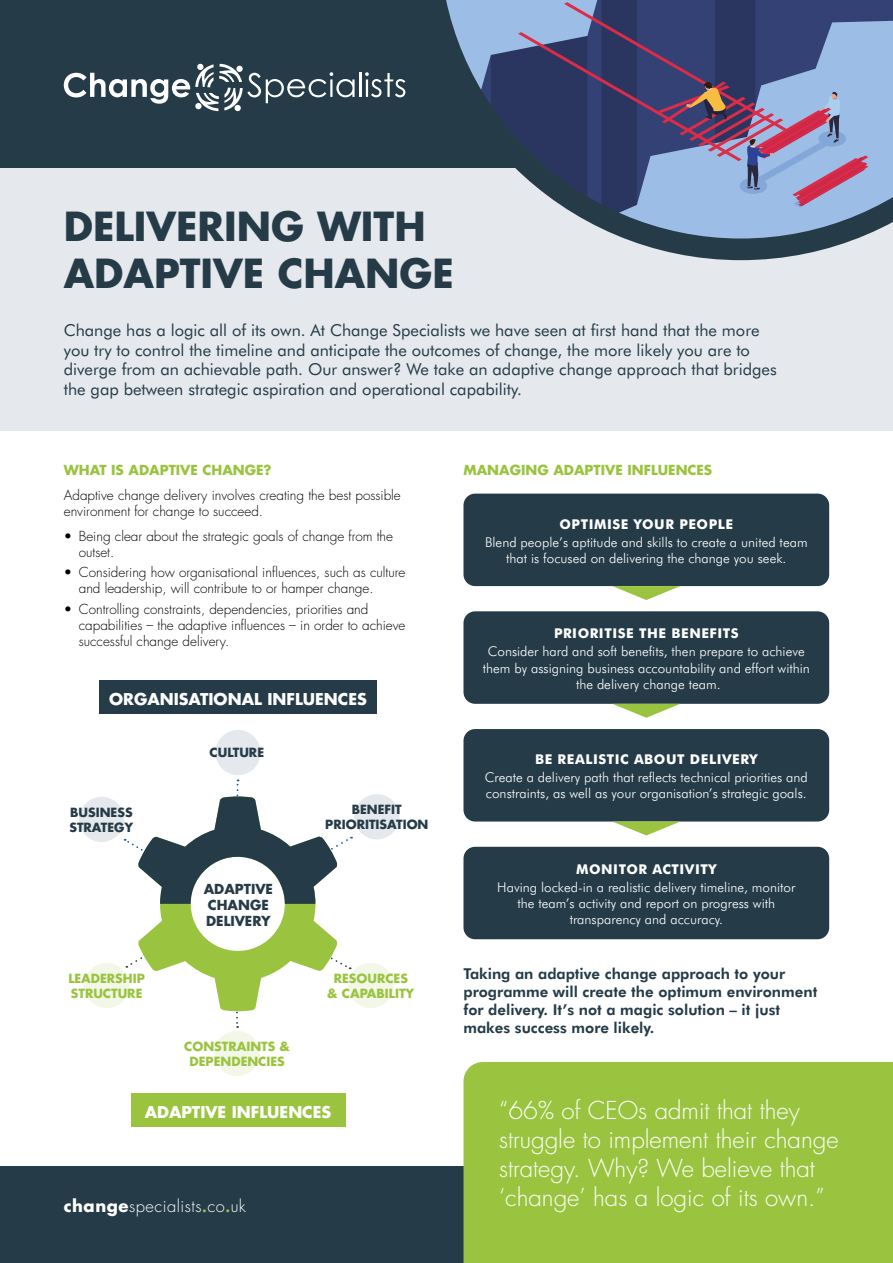
<style>
.page{position:relative;width:893px;height:1263px;background:#fff}
.page>*{position:absolute;margin:0;border:0;box-sizing:border-box;transform-origin:0 0}
.t1{font:700 39px/46.8px "Futura CE";color:#253c48}
.t2{font:300 24px/28.8px "Futura LT";color:#fff}
.t3{font:16.5px/19.8px "Futura BT";color:#253c48}
.t4{font:300 16.5px "Futura LT";letter-spacing:.03em;color:#fff}
.t5{font:700 15.9px "Futura LT";color:#fff}
.t6{font:800 15px/18px "Futura BT";color:#253c48}
.t7{font:300 13.5px/16.2px "Futura BT";color:#fff;text-align:center}
.t8{font:300 13.5px/16.2px "Futura LT";color:#000}
.t9{font:700 13.5px "Futura BT";letter-spacing:.04em;color:#fff}
.t10{font:700 13.5px "Futura LT";color:#9ac43f}
.t11{font:700 13.5px/16.2px "Futura LT";color:#253c48}
.t12{font:700 12.3px/14.9px "Futura LT";color:#9ac43f;text-align:center}
.t13{font:700 12.3px/14.9px "Futura LT";color:#253c48}
.s1{font-weight:700}
.s2{font-weight:800;color:#9ac43f}
</style>
<div class="page">
<div style="left:0;top:0;width:893px;height:168px;background:#253c48"></div>
<svg style="left:64px;top:64px;width:291px;height:47px"></svg>
<hr style="left:359px;top:73px;width:2px;height:24px;background:#fff">
<svg style="left:365px;top:72px;width:40px;height:25px"></svg>
<div style="left:0;top:168px;width:893px;height:262px;background:#e5e8ec"></div>
<svg style="left:446px;top:0;width:447px;height:260px"></svg>
<div style="left:0;top:1166px;width:893px;height:97px;background:#253c48"></div>
<div style="left:354px;top:794px;width:45px;height:45px;background:#e5e8ec;border-radius:50%"></div>
<div style="left:79px;top:797px;width:45px;height:45px;background:#e5e8ec;border-radius:50%"></div>
<div style="left:84px;top:963px;width:45px;height:45px;background:#f2f7e7;border-radius:50%"></div>
<div style="left:348px;top:963px;width:45px;height:45px;background:#f2f7e7;border-radius:50%"></div>
<div style="left:215px;top:1031px;width:45px;height:45px;background:#f2f7e7;border-radius:50%"></div>
<div style="left:215px;top:730px;width:46px;height:45px;background:#e5e8ec;border-radius:50%"></div>
<div style="left:99px;top:680px;width:278px;height:34px;background:#253c48"></div>
<div style="left:131px;top:1093px;width:214px;height:34px;background:#9ac43f"></div>
<svg style="left:124px;top:779px;width:228px;height:249px"></svg>
<div style="left:463px;top:494px;width:366px;height:92px;background:#253c48;border-radius:12px"></div>
<div style="left:463px;top:611px;width:366px;height:93px;background:#253c48;border-radius:12px"></div>
<div style="left:463px;top:729px;width:366px;height:92px;background:#253c48;border-radius:12px"></div>
<div style="left:463px;top:847px;width:366px;height:92px;background:#253c48;border-radius:12px"></div>
<svg style="left:612px;top:586px;width:68px;height:14px"></svg>
<svg style="left:613px;top:704px;width:67px;height:14px"></svg>
<svg style="left:612px;top:821px;width:68px;height:14px"></svg>
<div style="left:463px;top:1062px;width:430px;height:201px;background:#9ac43f"></div>
<h1 class="t1" style="left:64px;top:201px;width:392px">DELIVERING WITH<br>ADAPTIVE CHANGE</h1>
<p class="t3" style="left:64px;top:320px;width:714px">Change has a logic all of its own. At Change Specialists we have seen at first hand that the more you try to control the timeline and anticipate the outcomes of change, the more likely you are to diverge from an achievable path. Our answer? We take an adaptive change approach that bridges the gap between strategic aspiration and operational capability.</p>
<p class="t10" style="left:64px;top:461px;width:209px">WHAT IS ADAPTIVE CHANGE?</p>
<p class="t8" style="left:64px;top:487px;width:339px">Adaptive change delivery involves creating the best possible environment for change to succeed.</p>
<p class="t8" style="left:79px;top:528px;width:316px;text-indent:-15px">• Being clear about the strategic goals of change from the outset.</p>
<p class="t8" style="left:79px;top:565px;width:328px;text-indent:-15px">• Considering how organisational influences, such as culture and leadership, will contribute to or hamper change.</p>
<p class="t8" style="left:79px;top:601px;width:328px;text-indent:-15px">• Controlling constraints, dependencies, priorities and capabilities – the adaptive influences – in order to achieve successful change delivery.</p>
<p class="t5" style="left:109px;top:688px;width:259px">ORGANISATIONAL INFLUENCES</p>
<p class="t13" style="left:69px;top:805px;width:65px">BUSINESS<br>STRATEGY</p>
<p class="t12" style="left:68px;top:971px;width:78px;text-align:left">LEADERSHIP<br>STRUCTURE</p>
<p class="t13" style="left:210px;top:745px;width:56px">CULTURE</p>
<p class="t11" style="left:204px;top:881px;width:71px">ADAPTIVE<br>CHANGE<br>DELIVERY</p>
<p class="t12" style="left:184px;top:1039px;width:107px">CONSTRAINTS &amp;<br>DEPENDENCIES</p>
<p class="t13" style="left:325px;top:802px;width:105px;text-align:center">BENEFIT<br>PRIORITISATION</p>
<p class="t12" style="left:327px;top:971px;width:89px">RESOURCES &amp; CAPABILITY</p>
<p class="t5" style="left:145px;top:1101px;width:188px">ADAPTIVE INFLUENCES</p>
<p class="t4" style="left:64px;top:1196px;width:184px"><span class="s1">change</span>specialists<span class="s2">.</span>co<span class="s2">.</span>uk</p>
<p class="t10" style="left:463px;top:461px;width:250px">MANAGING ADAPTIVE INFLUENCES</p>
<p class="t9" style="left:559px;top:515px;width:175px">OPTIMISE YOUR PEOPLE</p>
<p class="t7" style="left:485px;top:534px;width:324px">Blend people’s aptitude and skills to create a united team that is focused on delivering the change you seek.</p>
<p class="t9" style="left:554px;top:625px;width:186px">PRIORITISE THE BENEFITS</p>
<p class="t7" style="left:483px;top:643px;width:329px">Consider hard and soft benefits, then prepare to achieve them by assigning business accountability and effort within the delivery change team.</p>
<p class="t9" style="left:535px;top:751px;width:224px">BE REALISTIC ABOUT DELIVERY</p>
<p class="t7" style="left:485px;top:769px;width:325px;text-align:left">Create a delivery path that reflects technical priorities and constraints, as well as your organisation’s strategic goals.</p>
<p class="t9" style="left:576px;top:860px;width:142px">MONITOR ACTIVITY</p>
<p class="t7" style="left:497px;top:879px;width:300px">Having locked-in a realistic delivery timeline, monitor the team’s activity and report on progress with transparency and accuracy.</p>
<p class="t6" style="left:463px;top:964px;width:355px">Taking an adaptive change approach to your programme will create the optimum environment for delivery. It’s not a magic solution – it just makes success more likely.</p>
<h2 class="t2" style="left:499px;top:1097px;width:341px">“66% of CEOs admit that they struggle to implement their change strategy. Why? We believe that ‘change’ has a logic of its own.”</h2>
</div>
